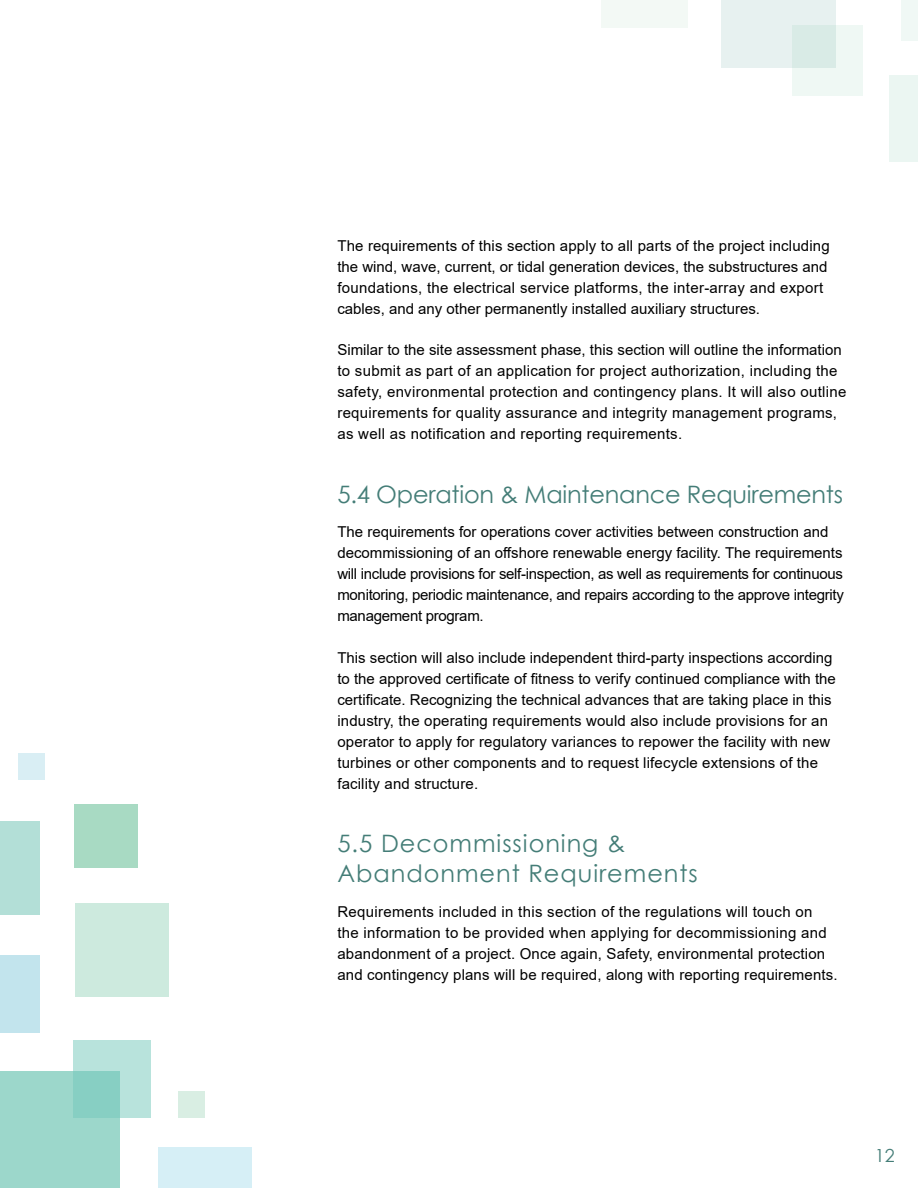
<style>
.page{position:relative;width:918px;height:1188px;background:#fff}
.page>*{position:absolute;margin:0;border:0;box-sizing:border-box;transform-origin:0 0}
.t1{font:24px/30px "Century Gothic";letter-spacing:.04em;color:#447d77}
.t2{font:24px "Century Gothic";letter-spacing:-.01em;color:#447d77}
.t3{font:18px "Century Gothic";color:#447d77}
.no-balance{font:15px/21px "Arial";letter-spacing:.01em;color:#000}
.no-balance-2{font:15px/21px "Arial";letter-spacing:-.02em;color:#000}
</style>
<div class="page">
<div style="left:793px;top:26px;width:70px;height:70px;background:#eff8f4"></div>
<div style="left:721px;top:0;width:115px;height:68px;background:linear-gradient(to right,#eaf2f2,#ddede9)"></div>
<div style="left:889px;top:76px;width:29px;height:86px;background:#ebf6f2"></div>
<div style="left:901px;top:0;width:17px;height:41px;background:#f0f8f5"></div>
<div style="left:602px;top:0;width:86px;height:28px;background:#f3f9f5"></div>
<div style="left:0;top:1071px;width:120px;height:117px;background:#9cd7cb"></div>
<div style="left:158px;top:1147px;width:94px;height:41px;background:#d6eff6"></div>
<div style="left:75px;top:903px;width:94px;height:94px;background:#cdeade"></div>
<div style="left:0;top:821px;width:40px;height:94px;background:#b3dfd7"></div>
<div style="left:179px;top:1091px;width:26px;height:27px;background:#d9eee3"></div>
<div style="left:18px;top:753px;width:27px;height:27px;background:#d9eef4"></div>
<div style="left:74px;top:804px;width:64px;height:64px;background:#a8dac3"></div>
<svg style="left:74px;top:1041px;width:77px;height:77px;background:#a6dbd2"></svg>
<div style="left:0;top:956px;width:40px;height:77px;background:#c2e4ed"></div>
<p class="no-balance" style="left:337px;top:235px;width:494px">The requirements of this section apply to all parts of the project including the wind, wave, current, or tidal generation devices, the substructures and foundations, the electrical service platforms, the inter-array and export cables, and any other permanently installed auxiliary structures.</p>
<p class="no-balance" style="left:337px;top:339px;width:511px">Similar to the site assessment phase, this section will outline the information to submit as part of an application for project authorization, including the safety, environmental protection and contingency plans. It will also outline requirements for quality assurance and integrity management programs, as well as notification and reporting requirements.</p>
<h3 class="t2" style="left:337px;top:477px;width:507px">5.4 Operation &amp; Maintenance Requirements</h3>
<p class="no-balance-2" style="left:337px;top:521px;width:508px">The requirements for operations cover activities between construction and decommissioning of an offshore renewable energy facility. The requirements will include provisions for self-inspection, as well as requirements for continuous monitoring, periodic maintenance, and repairs according to the approve integrity management program.</p>
<p class="no-balance" style="left:337px;top:647px;width:500px">This section will also include independent third-party inspections according to the approved certificate of fitness to verify continued compliance with the certificate. Recognizing the technical advances that are taking place in this industry, the operating requirements would also include provisions for an operator to apply for regulatory variances to repower the facility with new turbines or other components and to request lifecycle extensions of the facility and structure.</p>
<h3 class="t1" style="left:337px;top:828px;width:362px">5.5 Decommissioning &amp;<br>Abandonment Requirements</h3>
<p class="no-balance" style="left:337px;top:901px;width:502px">Requirements included in this section of the regulations will touch on<br>the information to be provided when applying for decommissioning and abandonment of a project. Once again, Safety, environmental protection and contingency plans will be required, along with reporting requirements.</p>
<p class="t3" style="left:875px;top:1143px;width:22px">12</p>
</div>
